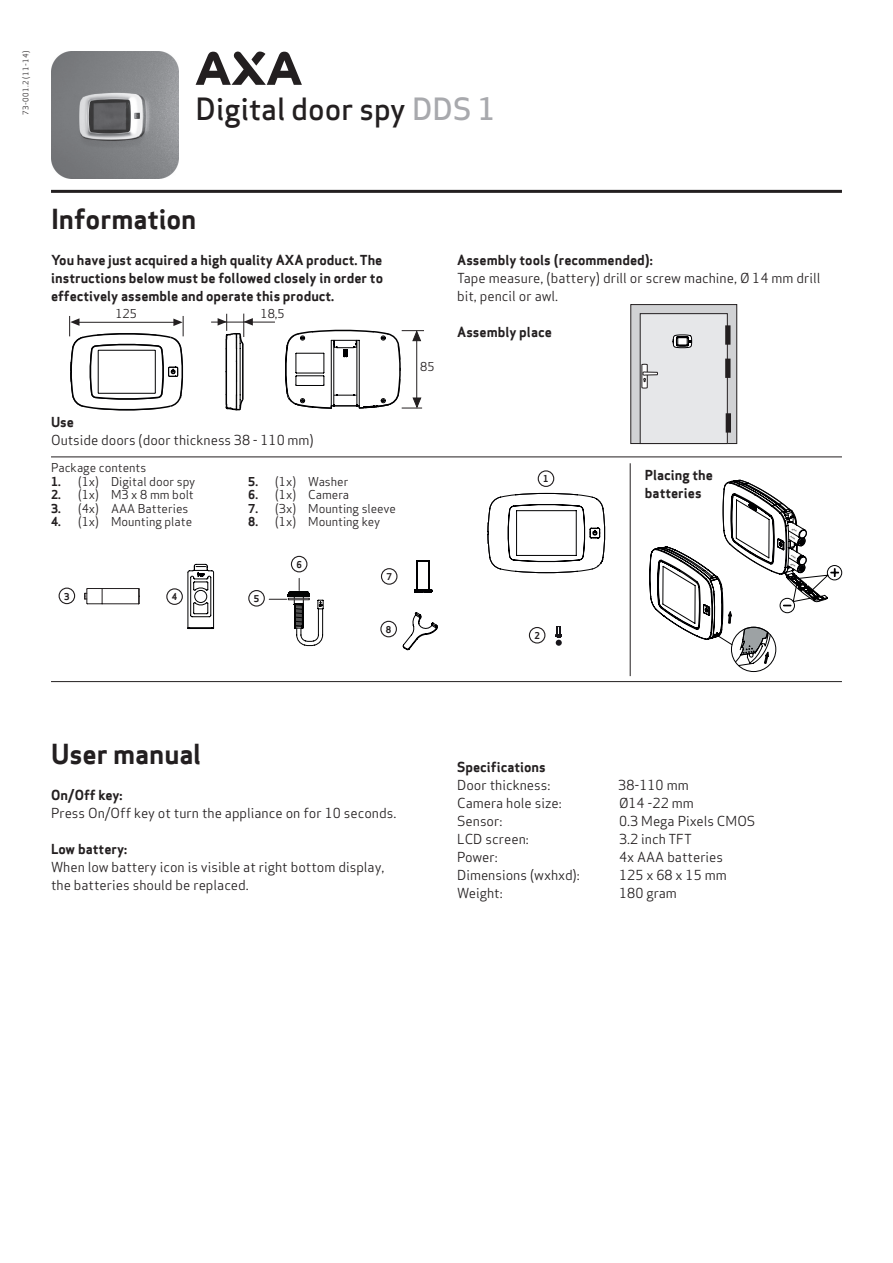
<style>
.page{position:relative;width:893px;height:1263px;background:#fff}
.page>*{position:absolute;margin:0;border:0;box-sizing:border-box;transform-origin:0 0}
.t1{font:500 30px "Apex Sans";color:#231f20}
.t2{font:700 27px "Apex Sans";letter-spacing:-.005em;color:#231f20}
.t3{font:13.5px/18px "Apex Sans";color:#231f20}
.t4{font:700 13.5px/18px "Apex Sans";color:#231f20;text-align:justify}
.t5{font:12px "Apex Sans";color:#231f20}
.t6{font:700 9.15px "Apex Sans";color:#231f20}
.t7{font:7.5px "Apex Sans";letter-spacing:.05em;color:#231f20}
.s1{color:#a8a9ad}
.s2{font-weight:700}
</style>
<div class="page">
<img style="left:51px;top:51px;width:128px;height:127px">
<hr style="left:51px;top:190px;width:791px;height:3px;background:#231f20">
<svg style="left:196px;top:51px;width:106px;height:34px"></svg>
<div style="left:631px;top:305px;width:106px;height:138px;background:#d1d2d4"></div>
<div style="left:630px;top:304px;width:107px;height:140px;border:1px solid #231f20"></div>
<div style="left:640px;top:314px;width:87px;height:129px;background:#e6e7e9"></div>
<div style="left:640px;top:313px;width:88px;height:131px;border:1px solid #231f20"></div>
<div style="left:725px;top:325px;width:5px;height:20px;border:2px solid #231f20"></div>
<div style="left:726px;top:413px;width:5px;height:20px;border:2px solid #231f20"></div>
<div style="left:725px;top:359px;width:5px;height:19px;border:2px solid #231f20"></div>
<svg style="left:642px;top:364px;width:16px;height:24px"></svg>
<svg style="left:673px;top:334px;width:19px;height:15px"></svg>
<svg style="left:69px;top:316px;width:115px;height:94px"></svg>
<svg style="left:285px;top:330px;width:139px;height:79px"></svg>
<hr style="left:211px;top:322px;width:64px;height:1px;background:#231f20">
<svg style="left:218px;top:314px;width:35px;height:97px"></svg>
<hr style="left:51px;top:681px;width:791px;height:1px;background:#231f20">
<hr style="left:51px;top:456px;width:791px;height:1px;background:#231f20">
<svg style="left:556px;top:626px;width:6px;height:19px"></svg>
<div style="left:529px;top:627px;width:16px;height:16px;border:1px solid #231f20;border-radius:50%"></div>
<svg style="left:487px;top:493px;width:118px;height:80px"></svg>
<div style="left:538px;top:470px;width:16px;height:17px;border:1px solid #231f20;border-radius:50%"></div>
<svg style="left:187px;top:564px;width:27px;height:65px"></svg>
<div style="left:166px;top:588px;width:17px;height:17px;border:1px solid #231f20;border-radius:50%"></div>
<svg style="left:402px;top:612px;width:36px;height:38px"></svg>
<div style="left:380px;top:621px;width:17px;height:16px;border:1px solid #231f20;border-radius:50%"></div>
<svg style="left:84px;top:588px;width:56px;height:16px"></svg>
<div style="left:59px;top:588px;width:16px;height:16px;border:1px solid #231f20;border-radius:50%"></div>
<svg style="left:414px;top:560px;width:19px;height:33px"></svg>
<div style="left:381px;top:568px;width:16px;height:17px;border:1px solid #231f20;border-radius:50%"></div>
<hr style="left:630px;top:463px;width:1px;height:213px;background:#231f20">
<svg style="left:269px;top:578px;width:55px;height:68px"></svg>
<div style="left:248px;top:590px;width:17px;height:17px;border:1px solid #231f20;border-radius:50%"></div>
<div style="left:291px;top:556px;width:16px;height:16px;border:1px solid #231f20;border-radius:50%"></div>
<svg style="left:649px;top:480px;width:193px;height:192px"></svg>
<p class="t7" style="left:20px;top:115px;width:65px;rotate:-90deg">73-001.2 (11-14)</p>
<h1 class="t1" style="left:195px;top:82px;width:302px">Digital door spy <span class="s1">DDS 1</span></h1>
<h2 class="t2" style="left:51px;top:201px;width:147px">Information</h2>
<p class="t4" style="left:51px;top:250px;width:333px">You have just acquired a high quality AXA product. The instructions below must be followed closely in order to effectively assemble and operate this product.</p>
<p class="t5" style="left:115px;top:303px;width:23px">125</p>
<p class="t5" style="left:260px;top:303px;width:26px">18,5</p>
<p class="t4" style="left:51px;top:412px;width:25px">Use</p>
<p class="t3" style="left:51px;top:429px;width:264px">Outside doors (door thickness 38 - 110 mm)</p>
<p class="t5" style="left:51px;top:458px;width:97px">Package contents</p>
<p class="t5" style="left:51px;top:472px;width:146px"><span class="s2">1.</span> (1x) Digital door spy</p>
<p class="t5" style="left:51px;top:485px;width:144px"><span class="s2">2.</span> (1x) M3 x 8 mm bolt</p>
<p class="t5" style="left:51px;top:499px;width:139px"><span class="s2">3.</span> (4x) AAA Batteries</p>
<p class="t5" style="left:51px;top:512px;width:143px"><span class="s2">4.</span> (1x) Mounting plate</p>
<p class="t6" style="left:64px;top:590px;width:7px">3</p>
<p class="t6" style="left:172px;top:591px;width:7px">4</p>
<p class="t5" style="left:248px;top:472px;width:102px"><span class="s2">5.</span> (1x) Washer</p>
<p class="t5" style="left:248px;top:485px;width:103px"><span class="s2">6.</span> (1x) Camera</p>
<p class="t5" style="left:248px;top:499px;width:149px"><span class="s2">7.</span> (3x) Mounting sleeve</p>
<p class="t5" style="left:248px;top:512px;width:133px"><span class="s2">8.</span> (1x) Mounting key</p>
<p class="t6" style="left:254px;top:593px;width:7px">5</p>
<p class="t6" style="left:296px;top:558px;width:7px">6</p>
<p class="t6" style="left:386px;top:571px;width:7px">7</p>
<p class="t6" style="left:386px;top:623px;width:7px">8</p>
<p class="t5" style="left:420px;top:357px;width:16px">85</p>
<p class="t4" style="left:457px;top:250px;width:197px">Assembly tools (recommended):</p>
<p class="t3" style="left:457px;top:267px;width:365px">Tape measure, (battery) drill or screw machine, Ø 14 mm drill bit, pencil or awl.</p>
<p class="t4" style="left:457px;top:322px;width:96px">Assembly place</p>
<p class="t6" style="left:543px;top:473px;width:7px">1</p>
<p class="t4" style="left:645px;top:466px;width:70px">Placing the batteries</p>
<p class="t6" style="left:534px;top:630px;width:7px">2</p>
<h2 class="t2" style="left:51px;top:736px;width:152px">User manual</h2>
<p class="t4" style="left:51px;top:786px;width:73px">On/Off key:</p>
<p class="t3" style="left:51px;top:802px;width:347px">Press On/Off key ot turn the appliance on for 10 seconds.</p>
<p class="t4" style="left:51px;top:840px;width:78px">Low battery:</p>
<p class="t3" style="left:51px;top:856px;width:335px">When low battery icon is visible at right bottom display, the batteries should be replaced.</p>
<p class="t4" style="left:457px;top:757px;width:90px">Specifications</p>
<p class="t3" style="left:457px;top:774px;width:95px">Door thickness:</p>
<p class="t3" style="left:618px;top:774px;width:72px">38-110 mm</p>
<p class="t3" style="left:457px;top:792px;width:106px">Camera hole size:</p>
<p class="t3" style="left:619px;top:792px;width:76px">Ø14 -22 mm</p>
<p class="t3" style="left:457px;top:810px;width:47px">Sensor:</p>
<p class="t3" style="left:619px;top:810px;width:138px">0.3 Mega Pixels CMOS</p>
<p class="t3" style="left:457px;top:828px;width:73px">LCD screen:</p>
<p class="t3" style="left:619px;top:828px;width:74px">3.2 inch TFT</p>
<p class="t3" style="left:457px;top:846px;width:42px">Power:</p>
<p class="t3" style="left:619px;top:846px;width:106px">4x AAA batteries</p>
<p class="t3" style="left:457px;top:864px;width:124px">Dimensions (wxhxd):</p>
<p class="t3" style="left:619px;top:864px;width:109px">125 x 68 x 15 mm</p>
<p class="t3" style="left:457px;top:882px;width:47px">Weight:</p>
<p class="t3" style="left:619px;top:882px;width:59px">180 gram</p>
</div>
